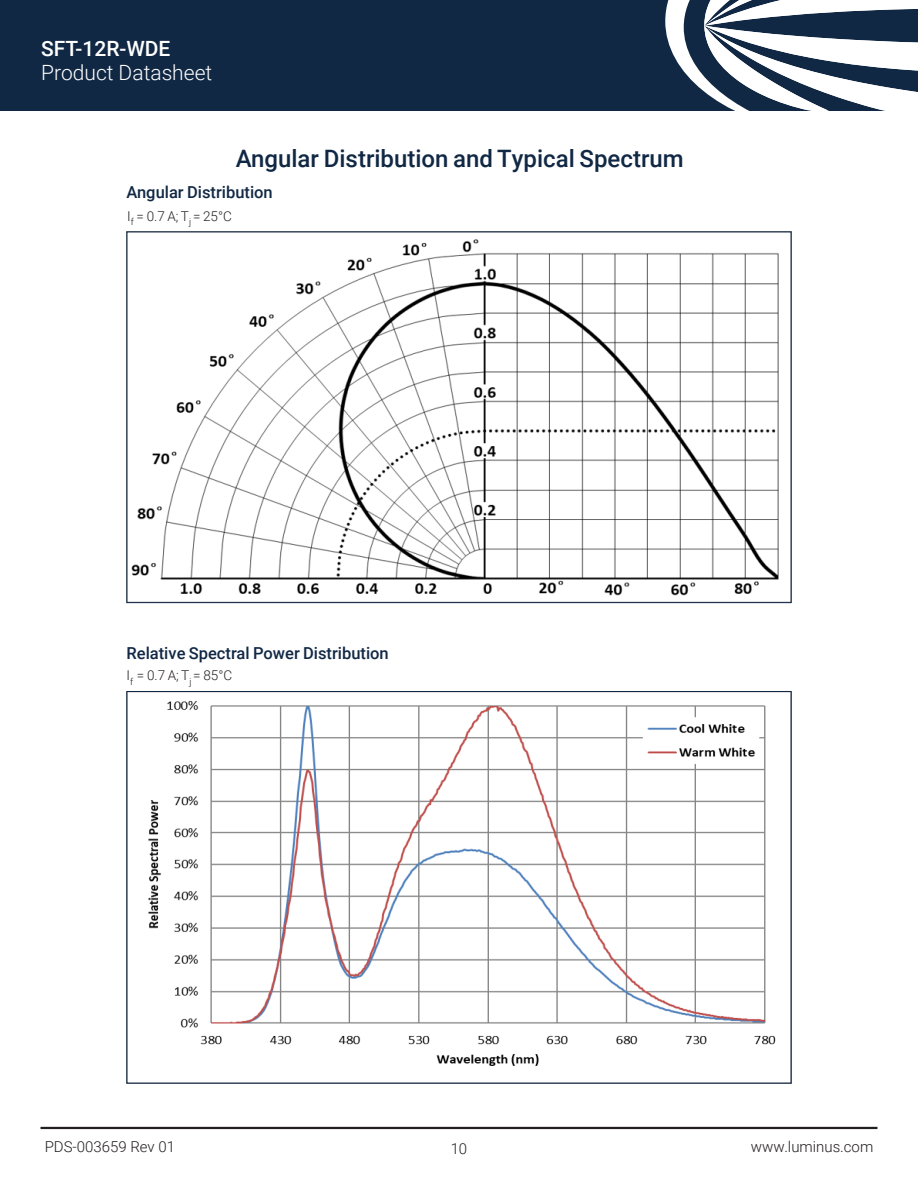
<style>
.page{position:relative;width:918px;height:1188px;background:#fff}
.page>*{position:absolute;margin:0;border:0;box-sizing:border-box;transform-origin:0 0}
.DS_Basic_Headline{font:500 24px "Roboto";color:#112845}
.t1{font:300 21px "Roboto";color:#fff}
.t2{font:500 21px "Roboto";color:#fff}
.t3{font:500 16.5px "Roboto";color:#112845}
.DS_Bottom_Folio{font:300 15px "Roboto";color:#231f20}
.DS_Folio_Pg{font:300 15px "Roboto";color:#231f20}
.t4{font:300 13.5px "Roboto";color:#231f20}
</style>
<div class="page">
<div style="left:0;top:0;width:918px;height:110px;background:#112845"></div>
<svg style="left:665px;top:0;width:253px;height:110px"></svg>
<hr style="left:40px;top:1127px;width:838px;height:2px;background:#231f20">
<img style="left:131px;top:239px;width:648px;height:357px">
<img style="left:148px;top:701px;width:628px;height:365px">
<p class="t2" style="left:41px;top:34px;width:131px">SFT-12R-WDE</p>
<p class="t1" style="left:41px;top:58px;width:173px">Product Datasheet</p>
<p class="DS_Basic_Headline" style="left:236px;top:142px;width:449px">Angular Distribution and Typical Spectrum</p>
<p class="t3" style="left:127px;top:181px;width:148px">Angular Distribution</p>
<p class="t4" style="left:127px;top:207px;width:106px">I<sub>f</sub> = 0.7 A; T<sub>j</sub> = 25°C</p>
<p class="t3" style="left:127px;top:641px;width:264px">Relative Spectral Power Distribution</p>
<p class="t4" style="left:127px;top:666px;width:107px">I<sub>f</sub> = 0.7 A; T<sub>j</sub> = 85°C</p>
<p class="DS_Bottom_Folio" style="left:45px;top:1137px;width:132px">PDS-003659 Rev 01</p>
<p class="DS_Bottom_Folio" style="left:751px;top:1137px;width:124px">www.luminus.com</p>
<p class="DS_Folio_Pg" style="left:451px;top:1139px;width:18px">10</p>
</div>
